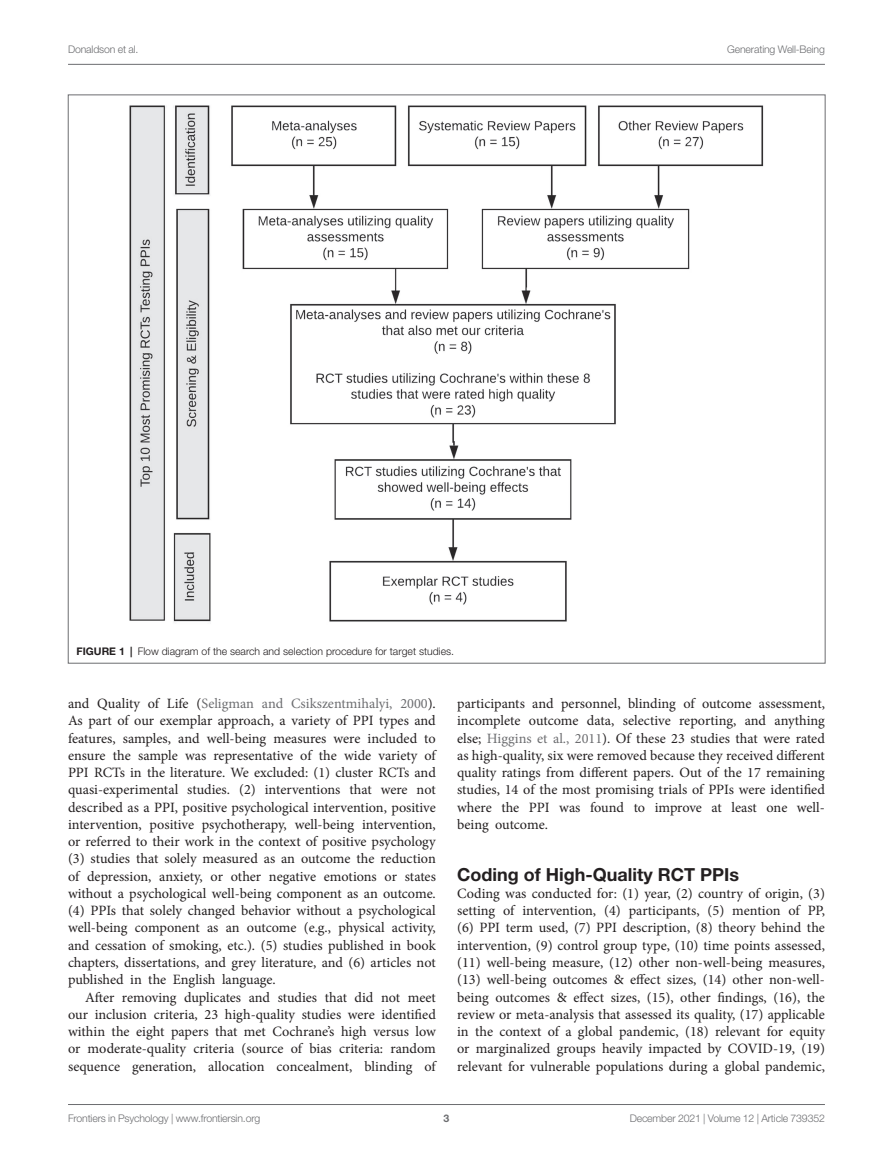
<style>
.page{position:relative;width:893px;height:1170px;background:#fff}
.page>*{position:absolute;margin:0;border:0;box-sizing:border-box;transform-origin:0 0}
.HEAD_2{font:700 18px "Helvetica Neue LT Std";color:#231f20}
.TEXT{font:14.25px/17.2px "Minion Pro";letter-spacing:-.005em;color:#231f20;text-align:justify}
.TEXT_FLUSH{font:14.25px/17.2px "Minion Pro";color:#231f20;text-align:justify}
.t1{font:300 10.5px "Helvetica Neue LT Std";letter-spacing:-.015em;color:#6c6d70}
.FIG_LEG{font:300 10.5px "Helvetica Neue LT Std";color:#231f20}
.t2{font:700 10.5px "Helvetica Neue LT Std";color:#6c6d70}
.s1{font-weight:700}
.s2{color:#6c6d70}
</style>
<div class="page">
<hr style="left:68px;top:64px;width:757px;height:1px;background:#6c6d70">
<hr style="left:68px;top:1104px;width:757px;height:1px;background:#6c6d70">
<img style="left:129px;top:105px;width:635px;height:517px">
<p class="t1" style="left:68px;top:42px;width:72px">Donaldson et al.</p>
<p class="t1" style="left:727px;top:42px;width:99px">Generating Well-Being</p>
<p class="FIG_LEG" style="left:77px;top:644px;width:379px"><span class="s1">FIGURE 1 |</span> Flow diagram of the search and selection procedure for target studies.</p>
<p class="TEXT" style="left:68px;top:695px;width:369px">and Quality of Life (<span class="s2">Seligman and Csikszentmihalyi, 2000</span>).<br>As part of our exemplar approach, a variety of PPI types and features, samples, and well-being measures were included to ensure the sample was representative of the wide variety of PPI RCTs in the literature. We excluded: (1) cluster RCTs and quasi-experimental studies. (2) interventions that were not described as a PPI, positive psychological intervention, positive intervention, positive psychotherapy, well-being intervention, or referred to their work in the context of positive psychology (3) studies that solely measured as an outcome the reduction of depression, anxiety, or other negative emotions or states without a psychological well-being component as an outcome. (4) PPIs that solely changed behavior without a psychological well-being component as an outcome (e.g., physical activity, and cessation of smoking, etc.). (5) studies published in book chapters, dissertations, and grey literature, and (6) articles not published in the English language.</p>
<p class="TEXT" style="left:68px;top:988px;width:369px;text-indent:17px">After removing duplicates and studies that did not meet our inclusion criteria, 23 high-quality studies were identified within the eight papers that met Cochrane’s high versus low or moderate-quality criteria (source of bias criteria: random sequence generation, allocation concealment, blinding of</p>
<p class="TEXT" style="left:457px;top:695px;width:369px">participants and personnel, blinding of outcome assessment, incomplete outcome data, selective reporting, and anything else; <span class="s2">Higgins et al., 2011</span>). Of these 23 studies that were rated as high-quality, six were removed because they received different quality ratings from different papers. Out of the 17 remaining studies, 14 of the most promising trials of PPIs were identified where the PPI was found to improve at least one well&shy;being outcome.</p>
<p class="HEAD_2" style="left:457px;top:863px;width:283px">Coding of High-Quality RCT PPIs</p>
<p class="TEXT_FLUSH" style="left:457px;top:884px;width:369px">Coding was conducted for: (1) year, (2) country of origin, (3) setting of intervention, (4) participants, (5) mention of PP, (6) PPI term used, (7) PPI description, (8) theory behind the intervention, (9) control group type, (10) time points assessed, (11) well-being measure, (12) other non-well-being measures, (13) well-being outcomes &amp; effect sizes, (14) other non-well&shy;being outcomes &amp; effect sizes, (15), other findings, (16), the review or meta-analysis that assessed its quality, (17) applicable in the context of a global pandemic, (18) relevant for equity or marginalized groups heavily impacted by COVID-19, (19) relevant for vulnerable populations during a global pandemic,</p>
<p class="t1" style="left:68px;top:1111px;width:194px">Frontiers in Psychology | www.frontiersin.org</p>
<p class="t2" style="left:444px;top:1111px;width:7px">3</p>
<p class="t1" style="left:630px;top:1111px;width:197px">December 2021 | Volume 12 | Article 739352</p>
</div>
